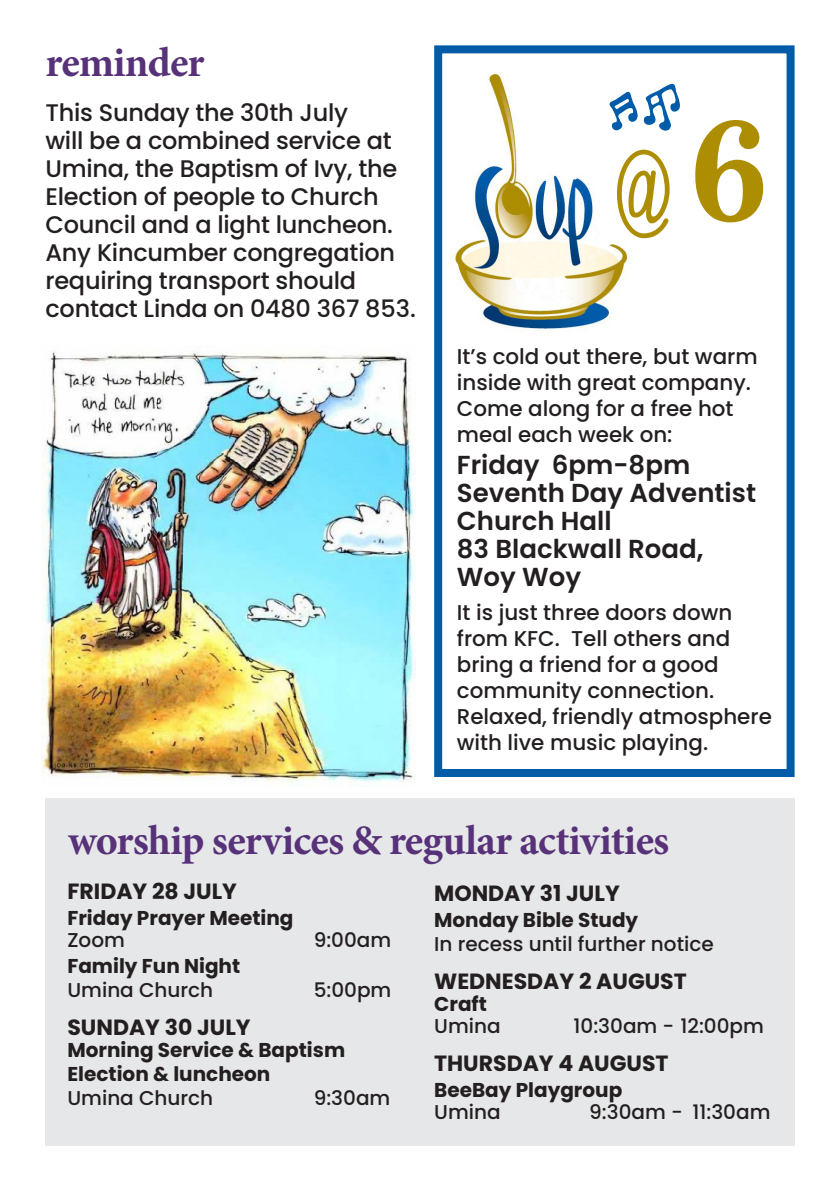
<style>
.page{position:relative;width:840px;height:1191px;background:#fff}
.page>*{position:absolute;margin:0;border:0;box-sizing:border-box;transform-origin:0 0}
.t1{font:700 42px "Minion Pro";letter-spacing:-.02em;color:#583279}
.t2{font:600 26px/28px "Poppins";color:#231f20}
.t3{font:500 24px/28px "Poppins";letter-spacing:-.01em;color:#231f20}
.t4{font:700 22px "Poppins";color:#231f20}
.t5{font:500 21.4px/26px "Poppins";color:#231f20}
.t6{font:700 20px/22px "Poppins";color:#231f20}
.t7{font:500 20px "Poppins";color:#231f20}
.s1{font-weight:500}
</style>
<div class="page">
<img style="left:451px;top:72px;width:182px;height:257px">
<svg style="left:616px;top:150px;width:53px;height:88px"></svg>
<svg style="left:609px;top:84px;width:70px;height:47px"></svg>
<svg style="left:695px;top:120px;width:67px;height:102px"></svg>
<div style="left:45px;top:797px;width:749px;height:348px;background:#e6e7e9"></div>
<div style="left:434px;top:45px;width:360px;height:732px;border:8px solid #005ca9"></div>
<img style="left:41px;top:351px;width:374px;height:431px">
<p class="t1" style="left:46px;top:33px;width:160px">reminder</p>
<p class="t3" style="left:45px;top:99px;width:372px">This Sunday the 30th July<br>will be a combined service at<br>Umina, the Baptism of Ivy, the<br>Election of people to Church<br>Council and a light luncheon.<br>Any Kincumber congregation requiring transport should contact Linda on 0480 367 853.</p>
<p class="t5" style="left:456px;top:344px;width:302px">It’s cold out there, but warm inside with great company.<br>Come along for a free hot meal each week on:</p>
<p class="t2" style="left:456px;top:451px;width:235px">Friday 6pm-8pm</p>
<p class="t2" style="left:456px;top:479px;width:300px">Seventh Day Adventist<br>Church Hall</p>
<p class="t2" style="left:456px;top:535px;width:248px">83 Blackwall Road,</p>
<p class="t2" style="left:456px;top:563px;width:126px">Woy Woy</p>
<p class="t5" style="left:456px;top:600px;width:316px">It is just three doors down from KFC. Tell others and bring a friend for a good community connection.<br>Relaxed, friendly atmosphere with live music playing.</p>
<p class="t1" style="left:68px;top:811px;width:602px">worship services &amp; regular activities</p>
<p class="t4" style="left:67px;top:878px;width:171px">FRIDAY 28 JULY</p>
<p class="t6" style="left:67px;top:906px;width:227px">Friday Prayer Meeting</p>
<p class="t7" style="left:67px;top:928px;width:59px">Zoom</p>
<p class="t7" style="left:313px;top:928px;width:79px">9:00am</p>
<p class="t6" style="left:67px;top:954px;width:174px">Family Fun Night</p>
<p class="t7" style="left:67px;top:978px;width:147px">Umina Church</p>
<p class="t7" style="left:313px;top:978px;width:79px">5:00pm</p>
<p class="t4" style="left:67px;top:1014px;width:185px">SUNDAY 30 JULY</p>
<p class="t6" style="left:67px;top:1038px;width:279px">Morning Service &amp; Baptism</p>
<p class="t6" style="left:67px;top:1062px;width:204px">Election &amp; luncheon</p>
<p class="t7" style="left:67px;top:1086px;width:147px">Umina Church</p>
<p class="t7" style="left:313px;top:1086px;width:78px">9:30am</p>
<p class="t4" style="left:434px;top:880px;width:187px">MONDAY 31 JULY</p>
<p class="t6" style="left:434px;top:908px;width:205px">Monday Bible Study</p>
<p class="t7" style="left:434px;top:932px;width:281px">In recess until further notice</p>
<p class="t4" style="left:434px;top:968px;width:254px">WEDNESDAY 2 AUGUST</p>
<p class="t6" style="left:434px;top:992px;width:68px">Craft<br><span class="s1">Umina</span></p>
<p class="t7" style="left:573px;top:1014px;width:192px">10:30am - 12:00pm</p>
<p class="t4" style="left:434px;top:1050px;width:236px">THURSDAY 4 AUGUST</p>
<p class="t6" style="left:434px;top:1078px;width:189px">BeeBay Playgroup<br><span class="s1">Umina</span></p>
<p class="t7" style="left:589px;top:1100px;width:183px">9:30am - 11:30am</p>
</div>
